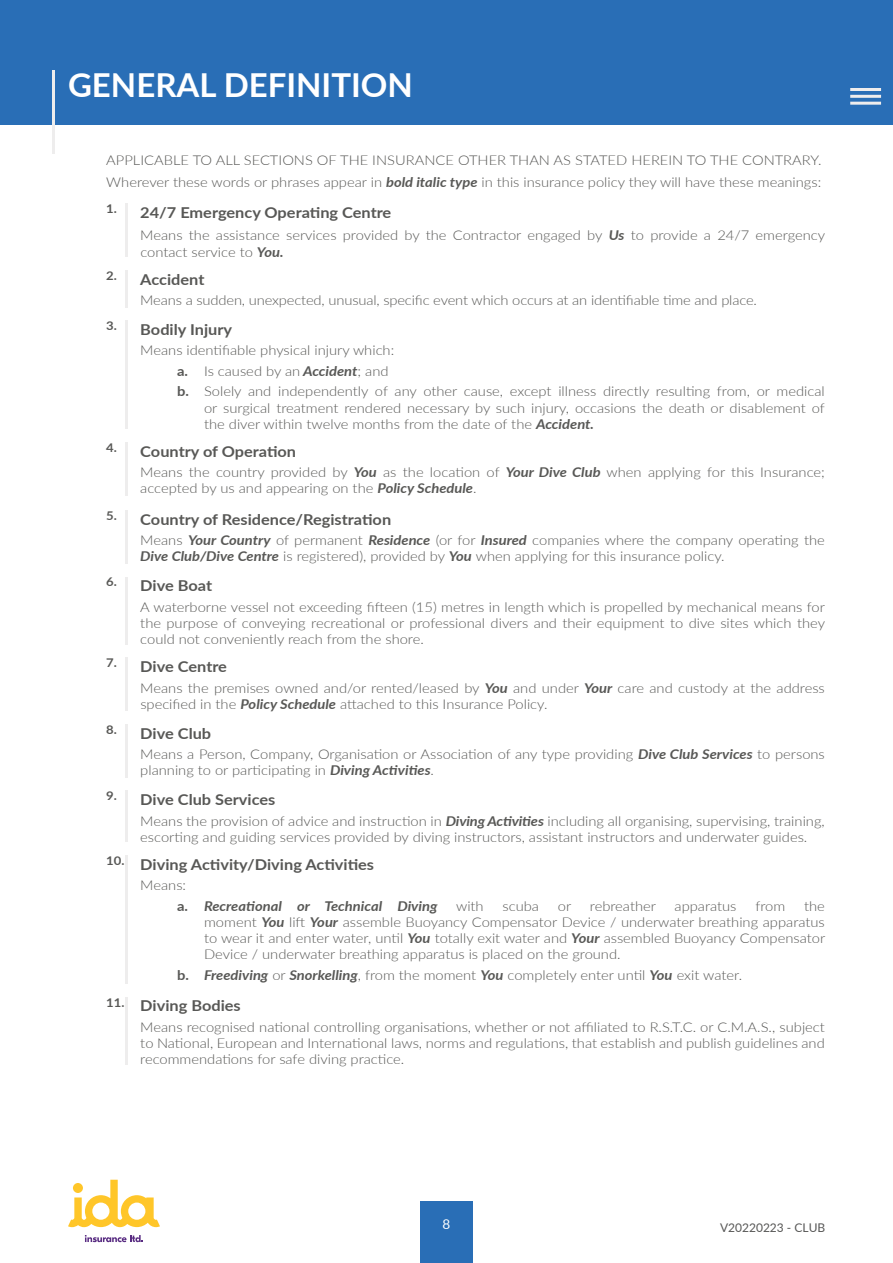
<style>
.page{position:relative;width:893px;height:1263px;background:#fff}
.page>*{position:absolute;margin:0;border:0;box-sizing:border-box;transform-origin:0 0}
.t1{font:700 33px "Lato";color:#fff}
.t2{font:700 15px "Lato";color:#585856;scale:1.09 1}
.t3{font:300 13.5px/16.2px "Lato";color:#585856;scale:1.09 1}
.t4{font:italic 700 13.5px/20.4px "Lato";color:#585856;scale:1.09 1}
.t5{font:13.5px "Lato";color:#fff}
.t6{font:700 12px "Lato";color:#585856;scale:1.09 1}
.t7{font:12px "Lato";color:#575756}
.s1{font-weight:700;font-style:italic}
.s2{font-weight:700}
.s3{font-weight:300;font-style:normal}
.s4{font-style:normal}
</style>
<div class="page">
<div style="left:420px;top:1201px;width:52px;height:62px;background:#296eb6"></div>
<svg style="left:68px;top:1180px;width:92px;height:47px"></svg>
<svg style="left:85px;top:1235px;width:58px;height:7px"></svg>
<div style="left:0;top:0;width:893px;height:124px;background:#296eb6"></div>
<hr style="left:52px;top:71px;width:3px;height:83px;background:#eeeded">
<hr style="left:125px;top:204px;width:3px;height:53px;background:#eeeded">
<hr style="left:125px;top:270px;width:3px;height:37px;background:#eeeded">
<hr style="left:125px;top:320px;width:3px;height:109px;background:#eeeded">
<hr style="left:125px;top:442px;width:3px;height:53px;background:#eeeded">
<hr style="left:125px;top:510px;width:3px;height:53px;background:#eeeded">
<hr style="left:125px;top:577px;width:3px;height:67px;background:#eeeded">
<hr style="left:125px;top:658px;width:3px;height:53px;background:#eeeded">
<hr style="left:125px;top:724px;width:3px;height:53px;background:#eeeded">
<hr style="left:125px;top:791px;width:3px;height:51px;background:#eeeded">
<hr style="left:125px;top:855px;width:3px;height:129px;background:#eeeded">
<hr style="left:125px;top:997px;width:3px;height:68px;background:#eeeded">
<hr style="left:850px;top:88px;width:31px;height:3px;background:#eeeded">
<hr style="left:850px;top:95px;width:31px;height:3px;background:#eeeded">
<hr style="left:850px;top:102px;width:31px;height:3px;background:#eeeded">
<h1 class="t1" style="left:68px;top:61px;width:346px">GENERAL DEFINITION</h1>
<p class="t3" style="left:106px;top:148px;width:658px;line-height:22.2px">APPLICABLE TO ALL SECTIONS OF THE INSURANCE OTHER THAN AS STATED HEREIN TO THE CONTRARY.<br>Wherever these words or phrases appear in <span class="s1">bold italic type</span> in this insurance policy they will have these meanings:</p>
<p class="t6" style="left:106px;top:200px;width:11px">1.</p>
<p class="t6" style="left:106px;top:267px;width:11px">2.</p>
<p class="t6" style="left:106px;top:317px;width:11px">3.</p>
<p class="t6" style="left:106px;top:439px;width:11px">4.</p>
<p class="t6" style="left:106px;top:507px;width:11px">5.</p>
<p class="t6" style="left:106px;top:573px;width:11px">6.</p>
<p class="t6" style="left:106px;top:654px;width:11px">7.</p>
<p class="t6" style="left:106px;top:721px;width:11px">8.</p>
<p class="t6" style="left:106px;top:787px;width:11px">9.</p>
<p class="t6" style="left:106px;top:852px;width:18px">10.</p>
<p class="t6" style="left:106px;top:993px;width:18px">11.</p>
<p class="t2" style="left:140px;top:202px;width:232px">24/7 Emergency Operating Centre</p>
<p class="t3" style="left:140px;top:227px;width:630px">Means the assistance services provided by the Contractor engaged by <span class="s1">Us</span> to provide a 24/7 emergency contact service to <span class="s1">You.</span></p>
<p class="t2" style="left:140px;top:268px;width:60px">Accident</p>
<p class="t3" style="left:140px;top:292px;width:567px">Means a sudden, unexpected, unusual, specific event which occurs at an identifiable time and place.</p>
<p class="t2" style="left:140px;top:318px;width:86px">Bodily Injury</p>
<p class="t3" style="left:177px;top:340px;width:596px;line-height:20.4px;text-indent:-37px">Means identifiable physical injury which:<br><span class="s2">a.</span> Is caused by an <span class="s1">Accident</span>; and<br><span class="s2">b.</span> Solely and independently of any other cause, except illness directly resulting from, or medical</p>
<p class="t3" style="left:204px;top:399px;width:571px">or surgical treatment rendered necessary by such injury, occasions the death or disablement of the diver within twelve months from the date of the <span class="s1">Accident.</span></p>
<p class="t2" style="left:140px;top:440px;width:145px">Country of Operation</p>
<p class="t3" style="left:140px;top:464px;width:629px">Means the country provided by <span class="s1">You</span> as the location of <span class="s1">Your Dive Club</span> when applying for this Insurance; accepted by us and appearing on the <span class="s1">Policy Schedule</span>.</p>
<p class="t2" style="left:140px;top:508px;width:232px">Country of Residence/Registration</p>
<p class="t3" style="left:140px;top:532px;width:629px">Means <span class="s1">Your Country</span> of permanent <span class="s1">Residence</span> (or for <span class="s1">Insured</span> companies where the company operating the<br><span class="s1">Dive Club/Dive Centre</span> is registered), provided by <span class="s1">You</span> when applying for this insurance policy.</p>
<p class="t2" style="left:140px;top:575px;width:67px">Dive Boat</p>
<p class="t3" style="left:140px;top:598px;width:630px;text-align:justify">A waterborne vessel not exceeding fifteen (15) metres in length which is propelled by mechanical means for the purpose of conveying recreational or professional divers and their equipment to dive sites which they could not conveniently reach from the shore.</p>
<p class="t2" style="left:140px;top:656px;width:81px">Dive Centre</p>
<p class="t3" style="left:140px;top:679px;width:629px">Means the premises owned and/or rented/leased by <span class="s1">You</span> and under <span class="s1">Your</span> care and custody at the address specified in the <span class="s1">Policy Schedule</span> attached to this Insurance Policy.</p>
<p class="t2" style="left:140px;top:722px;width:67px">Dive Club</p>
<p class="t3" style="left:140px;top:746px;width:629px">Means a Person, Company, Organisation or Association of any type providing <span class="s1">Dive Club Services</span> to persons planning to or participating in <span class="s1">Diving Activities</span>.</p>
<p class="t2" style="left:140px;top:789px;width:125px">Dive Club Services</p>
<p class="t3" style="left:140px;top:812px;width:629px">Means the provision of advice and instruction in <span class="s1">Diving Activities</span> including all organising, supervising, training, escorting and guiding services provided by diving instructors, assistant instructors and underwater guides.</p>
<p class="t2" style="left:140px;top:853px;width:216px">Diving Activity/Diving Activities</p>
<p class="t4" style="left:177px;top:874px;width:240px;text-indent:-37px"><span class="s3">Means:<br></span><span class="s4">a.</span> Recreational or Technical Diving</p>
<p class="t3" style="left:204px;top:897px;width:571px;text-align:justify;text-indent:600px">the moment <span class="s1">You</span> lift <span class="s1">Your</span> assemble Buoyancy Compensator Device / underwater breathing apparatus to wear it and enter water, until <span class="s1">You</span> totally exit water and <span class="s1">Your</span> assembled Buoyancy Compensator Device / underwater breathing apparatus is placed on the ground.</p>
<p class="t3" style="left:177px;top:966px;width:520px"><span class="s2">b.</span> <span class="s1">Freediving</span> or <span class="s1">Snorkelling</span>, from the moment <span class="s1">You</span> completely enter until <span class="s1">You</span> exit water.</p>
<p class="t3" style="left:456px;top:897px;width:27px">with</p>
<p class="t3" style="left:503px;top:897px;width:35px">scuba</p>
<p class="t3" style="left:558px;top:897px;width:14px">or</p>
<p class="t3" style="left:590px;top:897px;width:62px">rebreather</p>
<p class="t3" style="left:674px;top:897px;width:58px">apparatus</p>
<p class="t3" style="left:755px;top:897px;width:29px">from</p>
<p class="t2" style="left:140px;top:995px;width:94px">Diving Bodies</p>
<p class="t3" style="left:140px;top:1018px;width:630px;text-align:justify">Means recognised national controlling organisations, whether or not affiliated to R.S.T.C. or C.M.A.S., subject to National, European and International laws, norms and regulations, that establish and publish guidelines and recommendations for safe diving practice.</p>
<p class="t5" style="left:443px;top:1214px;width:9px">8</p>
<p class="t7" style="left:720px;top:1219px;width:107px">V20220223 - CLUB</p>
</div>
